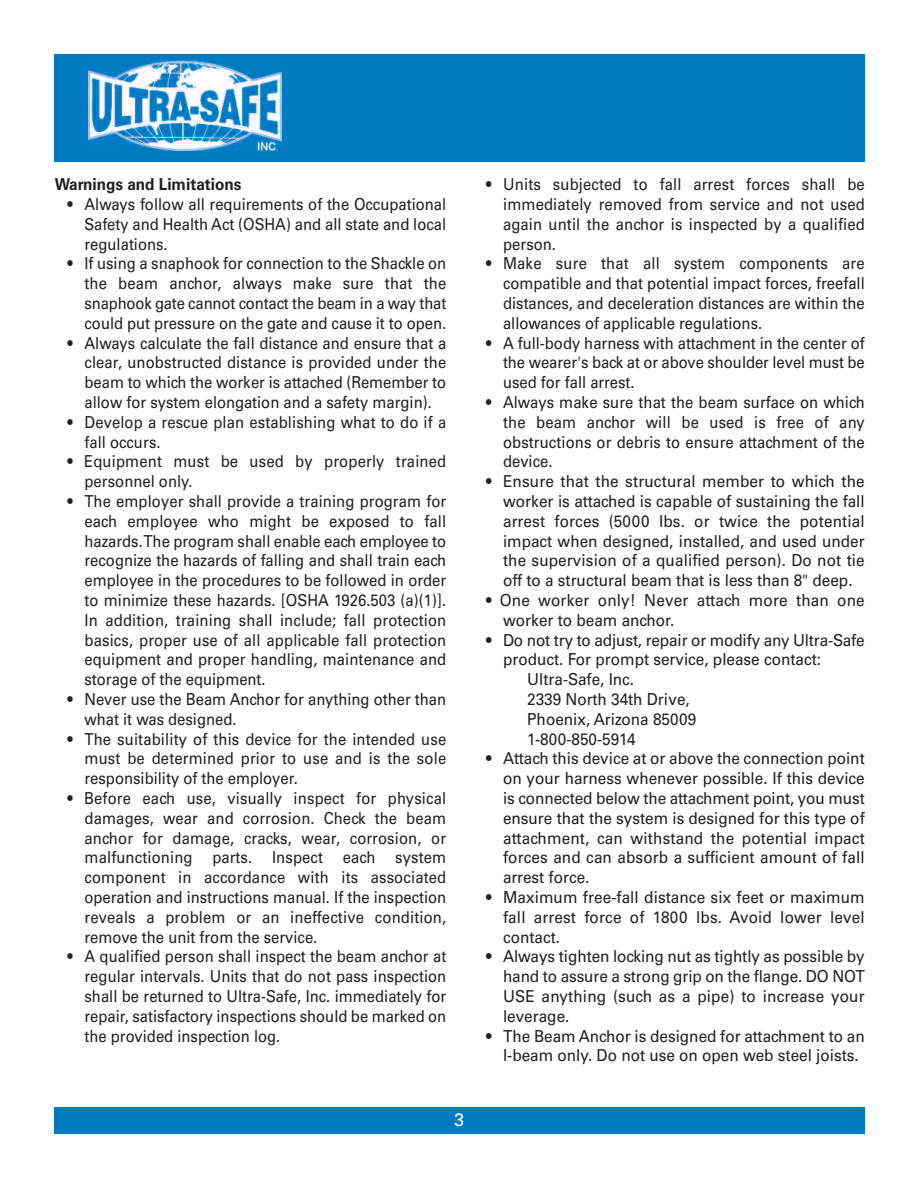
<style>
.page{position:relative;width:918px;height:1188px;background:#fff}
.page>*{position:absolute;margin:0;border:0;box-sizing:border-box;transform-origin:0 0}
.t1{font:18px "Univers";color:#fff}
.t2{font:16.5px/19.8px "Univers";color:#231f20;text-align:justify;scale:.9 1}
.t3{font:16.5px/19.8px "Univers";color:#231f20;text-align:justify;scale:.93 1}
.t4{font:700 16.5px "Univers";color:#231f20;scale:.93 1}
</style>
<div class="page">
<div style="left:55px;top:54px;width:810px;height:108px;background:#007bc3"></div>
<img style="left:89px;top:60px;width:193px;height:91px">
<div style="left:55px;top:1107px;width:810px;height:27px;background:#007bc3"></div>
<p class="t4" style="left:55px;top:178px;width:202px">Warnings and Limitations</p>
<p class="t2" style="left:85px;top:196px;width:403px;text-indent:-17px">• Always follow all requirements of the Occupational Safety and Health Act (OSHA) and all state and local regulations.</p>
<p class="t2" style="left:85px;top:255px;width:403px;text-indent:-17px">• If using a snaphook for connection to the Shackle on the beam anchor, always make sure that the snaphook gate cannot contact the beam in a way that could put pressure on the gate and cause it to open.</p>
<p class="t2" style="left:85px;top:334px;width:403px;text-indent:-17px">• Always calculate the fall distance and ensure that a clear, unobstructed distance is provided under the beam to which the worker is attached (Remember to allow for system elongation and a safety margin).</p>
<p class="t2" style="left:85px;top:413px;width:403px;text-indent:-17px">• Develop a rescue plan establishing what to do if a fall occurs.</p>
<p class="t2" style="left:85px;top:453px;width:403px;text-indent:-17px">• Equipment must be used by properly trained personnel only.</p>
<p class="t2" style="left:85px;top:493px;width:403px;text-indent:-17px">• The employer shall provide a training program for each employee who might be exposed to fall hazards.The program shall enable each employee to recognize the hazards of falling and shall train each employee in the procedures to be followed in order to minimize these hazards. [OSHA 1926.503 (a)(1)].<br>In addition, training shall include; fall protection basics, proper use of all applicable fall protection equipment and proper handling, maintenance and storage of the equipment.</p>
<p class="t2" style="left:85px;top:691px;width:403px;text-indent:-17px">• Never use the Beam Anchor for anything other than what it was designed.</p>
<p class="t2" style="left:85px;top:730px;width:403px;text-indent:-17px">• The suitability of this device for the intended use must be determined prior to use and is the sole responsibility of the employer.</p>
<p class="t2" style="left:85px;top:790px;width:403px;text-indent:-17px">• Before each use, visually inspect for physical damages, wear and corrosion. Check the beam anchor for damage, cracks, wear, corrosion, or malfunctioning parts. Inspect each system component in accordance with its associated operation and instructions manual. If the inspection reveals a problem or an ineffective condition, remove the unit from the service.</p>
<p class="t2" style="left:85px;top:948px;width:404px;text-indent:-17px">• A qualified person shall inspect the beam anchor at regular intervals. Units that do not pass inspection shall be returned to Ultra-Safe, Inc. immediately for repair, satisfactory inspections should be marked on the provided inspection log.</p>
<p class="t1" style="left:454px;top:1113px;width:12px">3</p>
<p class="t2" style="left:503px;top:176px;width:403px;text-indent:-17px">• Units subjected to fall arrest forces shall be immediately removed from service and not used again until the anchor is inspected by a qualified person.</p>
<p class="t2" style="left:503px;top:255px;width:403px;text-indent:-17px">• Make sure that all system components are compatible and that potential impact forces, freefall distances, and deceleration distances are within the allowances of applicable regulations.</p>
<p class="t2" style="left:503px;top:334px;width:403px;text-indent:-17px">• A full-body harness with attachment in the center of the wearer's back at or above shoulder level must be used for fall arrest.</p>
<p class="t2" style="left:503px;top:394px;width:403px;text-indent:-17px">• Always make sure that the beam surface on which the beam anchor will be used is free of any obstructions or debris to ensure attachment of the device.</p>
<p class="t3" style="left:503px;top:473px;width:391px;text-indent:-17px">• Ensure that the structural member to which the worker is attached is capable of sustaining the fall arrest forces (5000 Ibs. or twice the potential impact when designed, installed, and used under the supervision of a qualified person). Do not tie off to a structural beam that is less than 8" deep.</p>
<p class="t3" style="left:503px;top:592px;width:391px;text-indent:-17px">• One worker only! Never attach more than one worker to beam anchor.</p>
<p class="t3" style="left:486px;top:631px;width:409px">• Do not try to adjust, repair or modify any Ultra-Safe</p>
<p class="t3" style="left:503px;top:651px;width:344px">product. For prompt service, please contact:</p>
<p class="t3" style="left:527px;top:671px;width:117px">Ultra-Safe, Inc.</p>
<p class="t3" style="left:527px;top:691px;width:176px">2339 North 34th Drive,</p>
<p class="t3" style="left:527px;top:710px;width:183px">Phoenix, Arizona 85009</p>
<p class="t3" style="left:527px;top:730px;width:118px">1-800-850-5914</p>
<p class="t3" style="left:503px;top:750px;width:391px;text-indent:-17px">• Attach this device at or above the connection point on your harness whenever possible. If this device is connected below the attachment point, you must ensure that the system is designed for this type of attachment, can withstand the potential impact forces and can absorb a sufficient amount of fall arrest force.</p>
<p class="t3" style="left:503px;top:889px;width:391px;text-indent:-17px">• Maximum free-fall distance six feet or maximum fall arrest force of 1800 lbs. Avoid lower level contact.</p>
<p class="t3" style="left:503px;top:948px;width:391px;text-indent:-17px">• Always tighten locking nut as tightly as possible by hand to assure a strong grip on the flange. DO NOT USE anything (such as a pipe) to increase your leverage.</p>
<p class="t3" style="left:503px;top:1027px;width:391px;text-indent:-17px">• The Beam Anchor is designed for attachment to an<br>I-beam only. Do not use on open web steel joists.</p>
</div>
